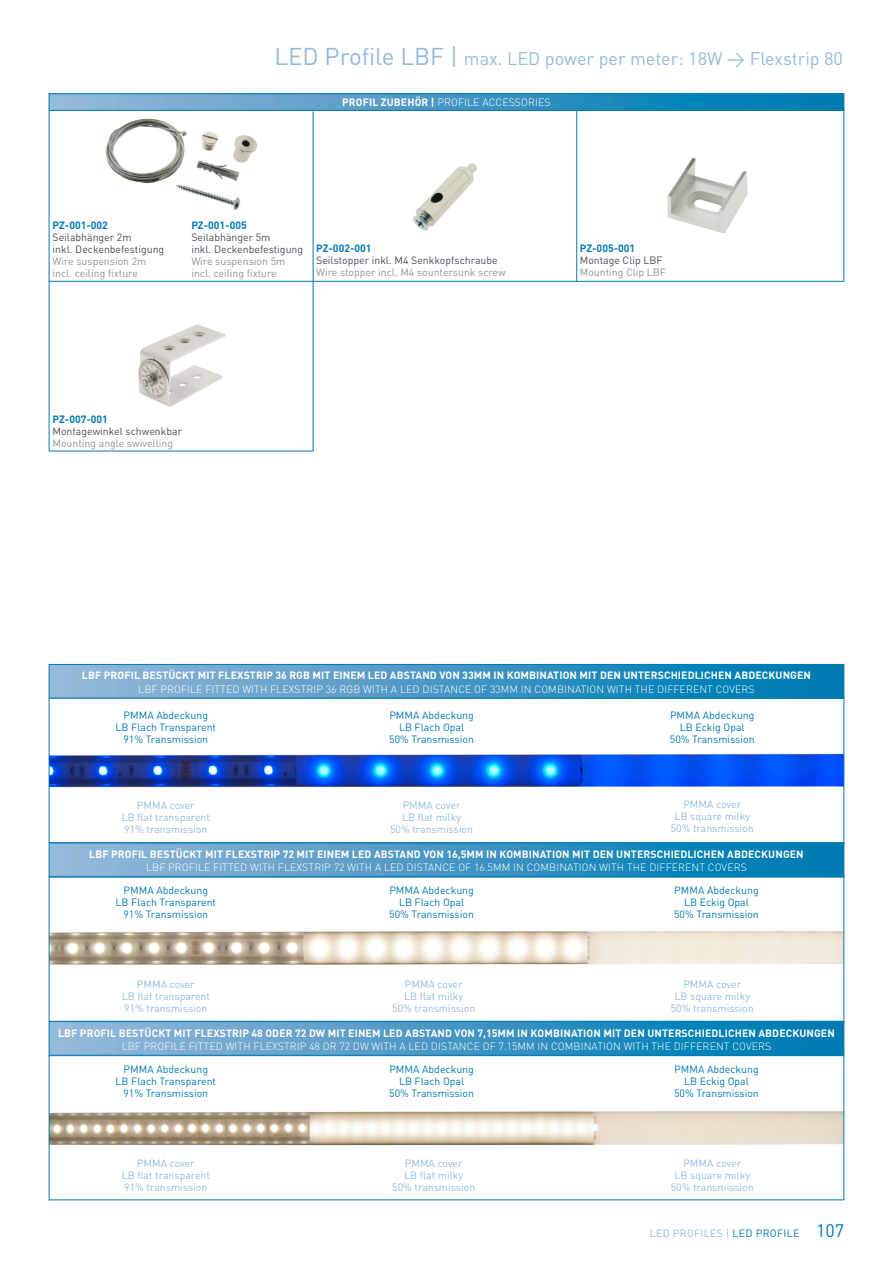
<style>
.page{position:relative;width:893px;height:1263px;background:#fff}
.page>*{position:absolute;margin:0;border:0;box-sizing:border-box;transform-origin:0 0}
.t1{font:18px "DIN Pro";color:#95bada}
.t2{font:18px "DIN Pro";color:#007ab1}
.t3{font:10.5px "DIN Pro";color:#007ab1}
.t4{font:10.5px "DIN Pro";color:#95bada}
.t5{font:700 10.5px "DIN Pro";letter-spacing:.01em;color:#fff}
.t6{font:300 10.5px "DIN Pro";letter-spacing:.01em;color:#fff}
.t7{font:10.5px "DIN Pro";color:#484d57}
.t8{font:10.5px "DIN Pro";color:#919198}
.t9{font:700 10.5px "DIN Pro";color:#007ab1}
.t10{font:10.5px "DIN Pro";letter-spacing:.03em;color:#95bada}
.s1{font-size:24px}
.s2{font-weight:700}
.s3{color:#007ab1}
</style>
<div class="page">
<img style="left:413px;top:163px;width:64px;height:68px">
<hr style="left:313px;top:111px;width:1px;height:170px;background:#007ab1">
<div style="left:49px;top:94px;width:795px;height:16px;background:linear-gradient(to right,#9bb8d9,#0077b1)"></div>
<div style="left:49px;top:94px;width:795px;height:17px;border:1px solid #007ab1"></div>
<img style="left:138px;top:324px;width:88px;height:83px">
<img style="left:667px;top:157px;width:81px;height:77px">
<hr style="left:313px;top:281px;width:1px;height:170px;background:#007ab1">
<hr style="left:576px;top:111px;width:1px;height:170px;background:#007ab1">
<hr style="left:49px;top:281px;width:795px;height:1px;background:#007ab1">
<hr style="left:49px;top:111px;width:1px;height:170px;background:#007ab1">
<hr style="left:49px;top:451px;width:264px;height:1px;background:#007ab1">
<hr style="left:49px;top:281px;width:1px;height:170px;background:#007ab1">
<hr style="left:844px;top:111px;width:1px;height:170px;background:#007ab1">
<img style="left:51px;top:753px;width:791px;height:35px">
<div style="left:49px;top:698px;width:795px;height:145px;border:1px solid #007ab1"></div>
<div style="left:49px;top:664px;width:795px;height:34px;background:linear-gradient(to right,#9bb8d9,#0077b1)"></div>
<div style="left:49px;top:664px;width:795px;height:34px;border:1px solid #007ab1"></div>
<img style="left:51px;top:931px;width:791px;height:34px">
<div style="left:49px;top:843px;width:795px;height:34px;background:linear-gradient(to right,#9bb8d9,#0077b1)"></div>
<div style="left:49px;top:843px;width:795px;height:34px;border:1px solid #007ab1"></div>
<img style="left:51px;top:1111px;width:791px;height:35px">
<div style="left:49px;top:1055px;width:795px;height:145px;border:1px solid #007ab1"></div>
<div style="left:49px;top:1022px;width:795px;height:33px;background:linear-gradient(to right,#9bb8d9,#0077b1)"></div>
<div style="left:49px;top:1021px;width:795px;height:34px;border:1px solid #007ab1"></div>
<img style="left:105px;top:118px;width:153px;height:92px">
<p class="t1" style="left:274px;top:46px;width:570px"><span class="s1">LED Profile LBF |</span> max. LED power per meter: 18W → Flexstrip 80</p>
<p class="t6" style="left:342px;top:95px;width:210px"><span class="s2">PROFIL ZUBEHÖR |</span> PROFILE ACCESSORIES</p>
<p class="t9" style="left:53px;top:218px;width:57px">PZ-001-002</p>
<p class="t7" style="left:53px;top:230px;width:81px">Seilabhänger 2m</p>
<p class="t7" style="left:53px;top:242px;width:113px">inkl. Deckenbefestigung</p>
<p class="t8" style="left:53px;top:254px;width:96px">Wire suspension 2m</p>
<p class="t8" style="left:53px;top:266px;width:87px">incl. ceiling fixture</p>
<p class="t9" style="left:191px;top:218px;width:57px">PZ-001-005</p>
<p class="t7" style="left:191px;top:230px;width:81px">Seilabhänger 5m</p>
<p class="t7" style="left:191px;top:242px;width:113px">inkl. Deckenbefestigung</p>
<p class="t8" style="left:191px;top:254px;width:96px">Wire suspension 5m</p>
<p class="t8" style="left:191px;top:266px;width:87px">incl. ceiling fixture</p>
<p class="t9" style="left:316px;top:242px;width:57px">PZ-002-001</p>
<p class="t7" style="left:316px;top:254px;width:183px">Seilstopper inkl. M4 Senkkopfschraube</p>
<p class="t8" style="left:316px;top:266px;width:191px">Wire stopper incl. M4 sountersunk screw</p>
<p class="t9" style="left:580px;top:242px;width:57px">PZ-005-001</p>
<p class="t7" style="left:580px;top:254px;width:84px">Montage Clip LBF</p>
<p class="t8" style="left:580px;top:266px;width:88px">Mounting Clip LBF</p>
<p class="t9" style="left:53px;top:412px;width:57px">PZ-007-001</p>
<p class="t7" style="left:53px;top:424px;width:131px">Montagewinkel schwenkbar</p>
<p class="t8" style="left:53px;top:436px;width:122px">Mounting angle swivelling</p>
<p class="t5" style="left:82px;top:668px;width:730px">LBF PROFIL BESTÜCKT MIT FLEXSTRIP 36 RGB MIT EINEM LED ABSTAND VON 33MM IN KOMBINATION MIT DEN UNTERSCHIEDLICHEN ABDECKUNGEN</p>
<p class="t6" style="left:138px;top:682px;width:618px">LBF PROFILE FITTED WITH FLEXSTRIP 36 RGB WITH A LED DISTANCE OF 33MM IN COMBINATION WITH THE DIFFERENT COVERS</p>
<p class="t3" style="left:124px;top:708px;width:86px">PMMA Abdeckung</p>
<p class="t3" style="left:116px;top:720px;width:102px">LB Flach Transparent</p>
<p class="t3" style="left:123px;top:732px;width:86px">91% Transmission</p>
<p class="t3" style="left:389px;top:708px;width:86px">PMMA Abdeckung</p>
<p class="t3" style="left:399px;top:720px;width:67px">LB Flach Opal</p>
<p class="t3" style="left:389px;top:732px;width:86px">50% Transmission</p>
<p class="t3" style="left:670px;top:708px;width:86px">PMMA Abdeckung</p>
<p class="t3" style="left:680px;top:720px;width:66px">LB Eckig Opal</p>
<p class="t3" style="left:670px;top:732px;width:86px">50% Transmission</p>
<p class="t4" style="left:683px;top:797px;width:59px">PMMA cover</p>
<p class="t4" style="left:674px;top:809px;width:77px">LB square milky</p>
<p class="t4" style="left:671px;top:821px;width:85px">50% transmission</p>
<p class="t5" style="left:89px;top:847px;width:716px">LBF PROFIL BESTÜCKT MIT FLEXSTRIP 72 MIT EINEM LED ABSTAND VON 16,5MM IN KOMBINATION MIT DEN UNTERSCHIEDLICHEN ABDECKUNGEN</p>
<p class="t6" style="left:146px;top:860px;width:602px">LBF PROFILE FITTED WITH FLEXSTRIP 72 WITH A LED DISTANCE OF 16.5MM IN COMBINATION WITH THE DIFFERENT COVERS</p>
<p class="t3" style="left:124px;top:883px;width:86px">PMMA Abdeckung</p>
<p class="t3" style="left:116px;top:895px;width:102px">LB Flach Transparent</p>
<p class="t3" style="left:123px;top:907px;width:86px">91% Transmission</p>
<p class="t4" style="left:137px;top:798px;width:59px">PMMA cover</p>
<p class="t4" style="left:122px;top:810px;width:90px">LB flat transparent</p>
<p class="t4" style="left:124px;top:822px;width:85px">91% transmission</p>
<p class="t4" style="left:403px;top:798px;width:59px">PMMA cover</p>
<p class="t4" style="left:402px;top:810px;width:60px">LB flat milky</p>
<p class="t4" style="left:390px;top:822px;width:85px">50% transmission</p>
<p class="t3" style="left:389px;top:883px;width:86px">PMMA Abdeckung</p>
<p class="t3" style="left:399px;top:895px;width:67px">LB Flach Opal</p>
<p class="t3" style="left:389px;top:907px;width:86px">50% Transmission</p>
<p class="t3" style="left:674px;top:883px;width:86px">PMMA Abdeckung</p>
<p class="t3" style="left:684px;top:895px;width:66px">LB Eckig Opal</p>
<p class="t3" style="left:674px;top:907px;width:86px">50% Transmission</p>
<p class="t4" style="left:683px;top:977px;width:59px">PMMA cover</p>
<p class="t4" style="left:674px;top:989px;width:77px">LB square milky</p>
<p class="t4" style="left:671px;top:1001px;width:85px">50% transmission</p>
<p class="t5" style="left:58px;top:1026px;width:778px">LBF PROFIL BESTÜCKT MIT FLEXSTRIP 48 ODER 72 DW MIT EINEM LED ABSTAND VON 7,15MM IN KOMBINATION MIT DEN UNTERSCHIEDLICHEN ABDECKUNGEN</p>
<p class="t6" style="left:122px;top:1039px;width:651px">LBF PROFILE FITTED WITH FLEXSTRIP 48 OR 72 DW WITH A LED DISTANCE OF 7.15MM IN COMBINATION WITH THE DIFFERENT COVERS</p>
<p class="t3" style="left:124px;top:1062px;width:86px">PMMA Abdeckung</p>
<p class="t3" style="left:116px;top:1074px;width:102px">LB Flach Transparent</p>
<p class="t3" style="left:123px;top:1086px;width:86px">91% Transmission</p>
<p class="t4" style="left:137px;top:977px;width:59px">PMMA cover</p>
<p class="t4" style="left:122px;top:989px;width:90px">LB flat transparent</p>
<p class="t4" style="left:124px;top:1001px;width:85px">91% transmission</p>
<p class="t4" style="left:405px;top:977px;width:59px">PMMA cover</p>
<p class="t4" style="left:404px;top:989px;width:60px">LB flat milky</p>
<p class="t4" style="left:392px;top:1001px;width:85px">50% transmission</p>
<p class="t3" style="left:389px;top:1062px;width:86px">PMMA Abdeckung</p>
<p class="t3" style="left:399px;top:1074px;width:67px">LB Flach Opal</p>
<p class="t3" style="left:389px;top:1086px;width:86px">50% Transmission</p>
<p class="t3" style="left:674px;top:1062px;width:86px">PMMA Abdeckung</p>
<p class="t3" style="left:684px;top:1074px;width:66px">LB Eckig Opal</p>
<p class="t3" style="left:674px;top:1086px;width:86px">50% Transmission</p>
<p class="t4" style="left:137px;top:1155px;width:59px">PMMA cover</p>
<p class="t4" style="left:122px;top:1167px;width:90px">LB flat transparent</p>
<p class="t4" style="left:124px;top:1179px;width:85px">91% transmission</p>
<p class="t4" style="left:405px;top:1155px;width:59px">PMMA cover</p>
<p class="t4" style="left:404px;top:1167px;width:60px">LB flat milky</p>
<p class="t4" style="left:392px;top:1179px;width:85px">50% transmission</p>
<p class="t4" style="left:683px;top:1155px;width:59px">PMMA cover</p>
<p class="t4" style="left:674px;top:1167px;width:77px">LB square milky</p>
<p class="t4" style="left:671px;top:1179px;width:85px">50% transmission</p>
<p class="t10" style="left:650px;top:1226px;width:151px">LED PROFILES | <span class="s3">LED PROFILE</span></p>
<p class="t2" style="left:816px;top:1219px;width:30px">107</p>
</div>
